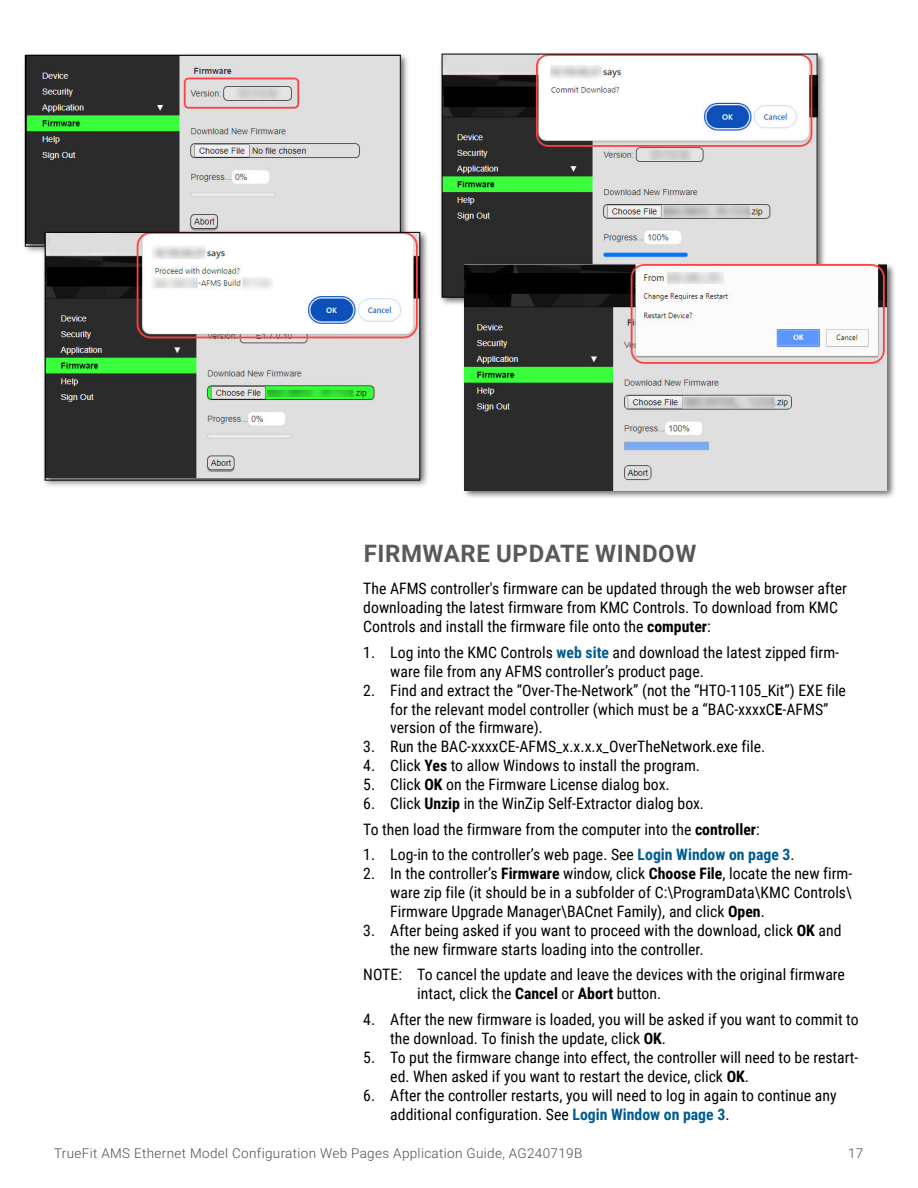
<style>
.page{position:relative;width:918px;height:1188px;background:#fff}
.page>*{position:absolute;margin:0;border:0;box-sizing:border-box;transform-origin:0 0}
.t1{font:700 24px "Roboto";letter-spacing:.025em;color:#58595b}
.t2{font:15.75px/18.9px "Roboto Condensed";color:#000}
.t3{font:300 13.5px "Roboto";letter-spacing:.025em;color:#4d4d4f}
.s1{font-weight:700}
.s2{font-weight:700;color:#005c91}
</style>
<div class="page">
<div style="left:439px;top:51px;width:388px;height:256px;background:#000;opacity:.6"></div>
<img style="left:444px;top:56px;width:371px;height:239px">
<div style="left:462px;top:262px;width:434px;height:238px;background:#000;opacity:.6"></div>
<img style="left:464px;top:265px;width:423px;height:226px">
<div style="left:22px;top:52px;width:388px;height:203px;background:#000;opacity:.6"></div>
<img style="left:27px;top:57px;width:372px;height:187px">
<div style="left:25px;top:55px;width:376px;height:191px;border:1px solid #000"></div>
<div style="left:42px;top:230px;width:387px;height:259px;background:#000;opacity:.6"></div>
<img style="left:47px;top:234px;width:371px;height:244px">
<div style="left:45px;top:232px;width:375px;height:248px;border:1px solid #000"></div>
<h1 class="t1" style="left:364px;top:537px;width:334px">FIRMWARE UPDATE WINDOW</h1>
<p class="t2" style="left:363px;top:579px;width:485px">The AFMS controller's firmware can be updated through the web browser after downloading the latest firmware from KMC Controls. To download from KMC<br>Controls and install the firmware file onto the <span class="s1">computer</span>:</p>
<p class="t2" style="left:390px;top:642px;width:450px;text-indent:-27px">1. Log into the KMC Controls <span class="s2">web site</span> and download the latest zipped firm&shy;ware file from any AFMS controller’s product page.</p>
<p class="t2" style="left:390px;top:680px;width:457px;text-indent:-27px">2. Find and extract the “Over-The-Network” (not the “HTO-1105_Kit”) EXE file for the relevant model controller (which must be a “BAC-xxxxC<span class="s1">E</span>-AFMS” version of the firmware).</p>
<p class="t2" style="left:363px;top:737px;width:403px">3. Run the BAC-xxxxCE-AFMS_x.x.x.x_OverTheNetwork.exe file.</p>
<p class="t2" style="left:363px;top:756px;width:338px">4. Click <span class="s1">Yes</span> to allow Windows to install the program.</p>
<p class="t2" style="left:363px;top:774px;width:308px">5. Click <span class="s1">OK</span> on the Firmware License dialog box.</p>
<p class="t2" style="left:363px;top:790px;width:398px;line-height:25.7px">6. Click <span class="s1">Unzip</span> in the WinZip Self-Extractor dialog box.<br>To then load the firmware from the computer into the <span class="s1">controller</span>:</p>
<p class="t2" style="left:363px;top:845px;width:433px">1. Log-in to the controller’s web page. See <span class="s2">Login Window on page 3</span>.</p>
<p class="t2" style="left:390px;top:864px;width:464px;text-align:justify;text-indent:-27px">2. In the controller’s <span class="s1">Firmware</span> window, click <span class="s1">Choose File</span>, locate the new firm&shy;ware zip file (it should be in a subfolder of C:\ProgramData\KMC Controls\ Firmware Upgrade Manager\BACnet Family), and click <span class="s1">Open</span>.</p>
<p class="t2" style="left:390px;top:920px;width:453px;text-indent:-27px">3. After being asked if you want to proceed with the download, click <span class="s1">OK</span> and the new firmware starts loading into the controller.</p>
<p class="t2" style="left:417px;top:965px;width:429px;text-indent:-54px">NOTE: To cancel the update and leave the devices with the original firmware intact, click the <span class="s1">Cancel</span> or <span class="s1">Abort</span> button.</p>
<p class="t2" style="left:390px;top:1009px;width:470px;text-indent:-27px">4. After the new firmware is loaded, you will be asked if you want to commit to the download. To finish the update, click <span class="s1">OK</span>.</p>
<p class="t2" style="left:390px;top:1047px;width:470px;text-indent:-27px">5. To put the firmware change into effect, the controller will need to be restart&shy;ed. When asked if you want to restart the device, click <span class="s1">OK</span>.</p>
<p class="t2" style="left:390px;top:1085px;width:448px;text-indent:-27px">6. After the controller restarts, you will need to log in again to continue any additional configuration. See <span class="s2">Login Window on page 3</span>.</p>
<p class="t3" style="left:54px;top:1144px;width:530px">TrueFit AMS Ethernet Model Configuration Web Pages Application Guide, AG240719B</p>
<p class="t3" style="left:848px;top:1144px;width:17px">17</p>
</div>
